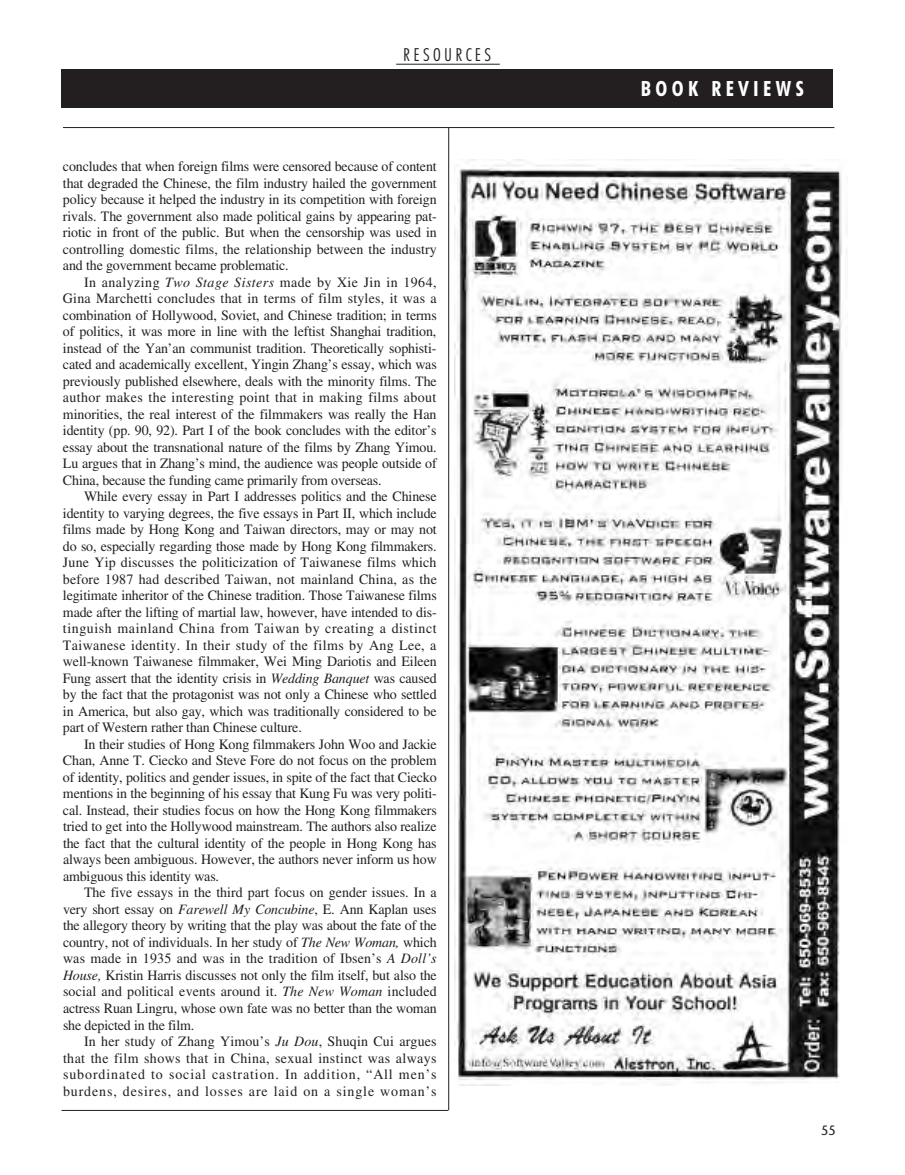
<style>
.page{position:relative;width:905px;height:1175px;background:#fff}
.page>*{position:absolute;margin:0;border:0;box-sizing:border-box;transform-origin:0 0}
.t1{font:700 condensed 21px "Futura BT";letter-spacing:.21em;color:#fff}
.t2{font:300 condensed 18px "Futura BT";letter-spacing:.185em;color:#231f20}
.t3{font:14.25px/16.5px "EAA Times";letter-spacing:-.01em;color:#231f20;text-align:justify}
.t4{font:13.5px "Stone Sans";color:#231f20;scale:.95 1}
.s1{font-style:italic}
</style>
<div class="page">
<div style="left:61px;top:69px;width:771px;height:39px;background:#231f20"></div>
<hr style="left:61px;top:1110px;width:387px;height:1px;background:#231f20">
<hr style="left:63px;top:127px;width:771px;height:1px;background:#231f20">
<hr style="left:396px;top:64px;width:104px;height:1px;background:#231f20">
<hr style="left:448px;top:128px;width:1px;height:982px;background:#231f20">
<img style="left:454px;top:159px;width:388px;height:926px">
<p class="t2" style="left:403px;top:44px;width:89px">RESOURCES</p>
<p class="t3" style="left:63px;top:158px;width:375px">concludes that when foreign films were censored because of content that degraded the Chinese, the film industry hailed the government policy because it helped the industry in its competition with foreign rivals. The government also made political gains by appearing pat&shy;riotic in front of the public. But when the censorship was used in controlling domestic films, the relationship between the industry and the government became problematic.</p>
<p class="t3" style="left:63px;top:273px;width:375px;text-indent:21px">In analyzing <span class="s1">Two Stage Sisters</span> made by Xie Jin in 1964, Gina Marchetti concludes that in terms of film styles, it was a combination of Hollywood, Soviet, and Chinese tradition; in terms of politics, it was more in line with the leftist Shanghai tradition, instead of the Yan’an communist tradition. Theoretically sophisti&shy;cated and academically excellent, Yingin Zhang’s essay, which was previously published elsewhere, deals with the minority films. The author makes the interesting point that in making films about minorities, the real interest of the filmmakers was really the Han identity (pp. 90, 92). Part I of the book concludes with the editor’s essay about the transnational nature of the films by Zhang Yimou.<br>Lu argues that in Zhang’s mind, the audience was people outside of China, because the funding came primarily from overseas.</p>
<p class="t3" style="left:63px;top:488px;width:375px;text-indent:21px">While every essay in Part I addresses politics and the Chinese identity to varying degrees, the five essays in Part II, which include films made by Hong Kong and Taiwan directors, may or may not do so, especially regarding those made by Hong Kong filmmakers.<br>June Yip discusses the politicization of Taiwanese films which before 1987 had described Taiwan, not mainland China, as the legitimate inheritor of the Chinese tradition. Those Taiwanese films made after the lifting of martial law, however, have intended to dis&shy;tinguish mainland China from Taiwan by creating a distinct Taiwanese identity. In their study of the films by Ang Lee, a well-known Taiwanese filmmaker, Wei Ming Dariotis and Eileen Fung assert that the identity crisis in <span class="s1">Wedding Banquet</span> was caused by the fact that the protagonist was not only a Chinese who settled in America, but also gay, which was traditionally considered to be part of Western rather than Chinese culture.</p>
<p class="t3" style="left:63px;top:735px;width:375px;text-indent:21px">In their studies of Hong Kong filmmakers John Woo and Jackie Chan, Anne T. Ciecko and Steve Fore do not focus on the problem of identity, politics and gender issues, in spite of the fact that Ciecko mentions in the beginning of his essay that Kung Fu was very politi&shy;cal. Instead, their studies focus on how the Hong Kong filmmakers tried to get into the Hollywood mainstream. The authors also realize the fact that the cultural identity of the people in Hong Kong has always been ambiguous. However, the authors never inform us how ambiguous this identity was.</p>
<p class="t3" style="left:63px;top:884px;width:375px;text-indent:21px">The five essays in the third part focus on gender issues. In a very short essay on <span class="s1">Farewell My Concubine</span>, E. Ann Kaplan uses the allegory theory by writing that the play was about the fate of the country, not of individuals. In her study of <span class="s1">The New Woman,</span> which was made in 1935 and was in the tradition of Ibsen’s <span class="s1">A Doll’s House,</span> Kristin Harris discusses not only the film itself, but also the social and political events around it. <span class="s1">The New Woman</span> included actress Ruan Lingru, whose own fate was no better than the woman she depicted in the film.</p>
<p class="t3" style="left:63px;top:1032px;width:375px;text-indent:21px">In her study of Zhang Yimou’s <span class="s1">Ju Dou</span>, Shuqin Cui argues that the film shows that in China, sexual instinct was always subordinated to social castration. In addition, “All men’s burdens, desires, and losses are laid on a single woman’s</p>
<h1 class="t1" style="left:640px;top:75px;width:164px">BOOK REVIEWS</h1>
<p class="t4" style="left:821px;top:1122px;width:17px">55</p>
</div>
